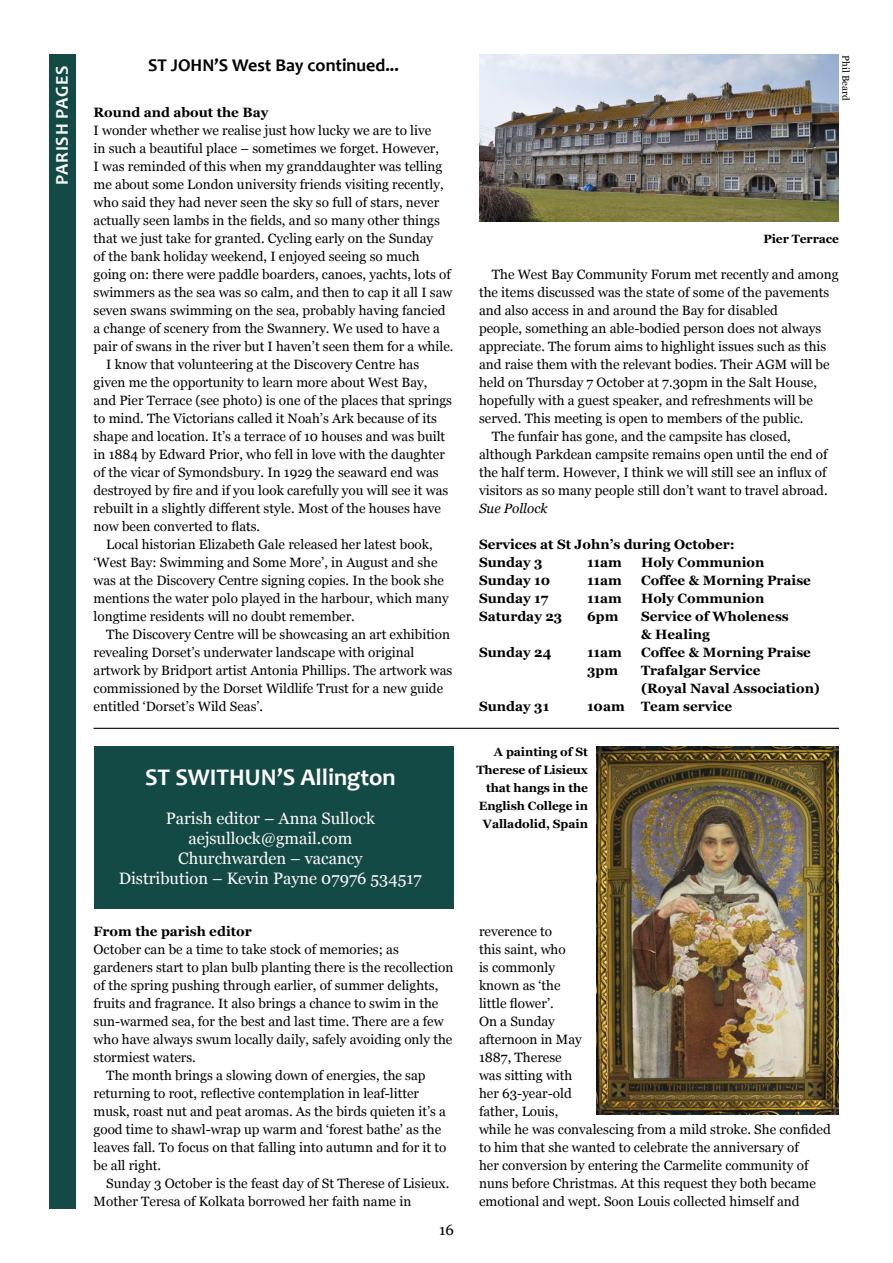
<style>
.page{position:relative;width:893px;height:1263px;background:#fff}
.page>*{position:absolute;margin:0;border:0;box-sizing:border-box;transform-origin:0 0}
.t1{font:700 24px "Candara";color:#fdfcfc}
.t2{font:700 18px "Candara";color:#000}
.t3{font:700 18px "Candara";letter-spacing:.04em;color:#fdfcfc}
.t4{font:16.5px/19.8px "Georgia";color:#fdfcfc;text-align:center}
.t5{font:15px "Georgia";color:#000}
.t6{font:13.5px/18px "Georgia";color:#000}
.t7{font:700 13.5px/18px "Georgia";color:#000}
.t8{font:italic 13.5px "Georgia";color:#000}
.t9{font:700 12px/18px "Georgia";letter-spacing:-.005em;color:#000;text-align:right}
.t10{font:9.75px "Georgia";color:#000}
</style>
<div class="page">
<div style="left:49px;top:54px;width:26px;height:1155px;background:#144a45"></div>
<hr style="left:94px;top:728px;width:745px;height:1px;background:#000">
<div style="left:94px;top:747px;width:359px;height:162px;background:#144a45"></div>
<img style="left:479px;top:54px;width:360px;height:168px">
<img style="left:596px;top:747px;width:243px;height:367px">
<h2 class="t3" style="left:51px;top:185px;width:121px;rotate:-90deg">PARISH PAGES</h2>
<h2 class="t2" style="left:148px;top:55px;width:252px">ST JOHN’S West Bay continued...</h2>
<p class="t7" style="left:94px;top:103px;width:176px">Round and about the Bay</p>
<p class="t6" style="left:94px;top:121px;width:339px">I wonder whether we realise just how lucky we are to live</p>
<p class="t6" style="left:94px;top:139px;width:347px">in such a beautiful place – sometimes we forget. However,</p>
<p class="t6" style="left:94px;top:157px;width:350px">I was reminded of this when my granddaughter was telling</p>
<p class="t6" style="left:94px;top:175px;width:352px">me about some London university friends visiting recently,</p>
<p class="t6" style="left:94px;top:193px;width:347px">who said they had never seen the sky so full of stars, never</p>
<p class="t6" style="left:94px;top:211px;width:348px">actually seen lambs in the fields, and so many other things</p>
<p class="t6" style="left:94px;top:229px;width:341px">that we just take for granted. Cycling early on the Sunday</p>
<p class="t6" style="left:94px;top:247px;width:328px">of the bank holiday weekend, I enjoyed seeing so much</p>
<p class="t6" style="left:94px;top:265px;width:359px">going on: there were paddle boarders, canoes, yachts, lots of</p>
<p class="t6" style="left:94px;top:283px;width:360px">swimmers as the sea was so calm, and then to cap it all I saw</p>
<p class="t6" style="left:94px;top:301px;width:354px">seven swans swimming on the sea, probably having fancied</p>
<p class="t6" style="left:94px;top:319px;width:348px">a change of scenery from the Swannery. We used to have a</p>
<p class="t6" style="left:94px;top:337px;width:361px">pair of swans in the river but I haven’t seen them for a while.</p>
<p class="t6" style="left:106px;top:355px;width:314px">I know that volunteering at the Discovery Centre has</p>
<p class="t6" style="left:94px;top:373px;width:335px">given me the opportunity to learn more about West Bay,</p>
<p class="t6" style="left:94px;top:391px;width:360px">and Pier Terrace (see photo) is one of the places that springs</p>
<p class="t6" style="left:94px;top:409px;width:345px">to mind. The Victorians called it Noah’s Ark because of its</p>
<p class="t6" style="left:94px;top:427px;width:353px">shape and location. It’s a terrace of 10 houses and was built</p>
<p class="t6" style="left:94px;top:445px;width:353px">in 1884 by Edward Prior, who fell in love with the daughter</p>
<p class="t6" style="left:94px;top:463px;width:347px">of the vicar of Symondsbury. In 1929 the seaward end was</p>
<p class="t6" style="left:94px;top:481px;width:356px">destroyed by fire and if you look carefully you will see it was</p>
<p class="t6" style="left:94px;top:499px;width:349px">rebuilt in a slightly different style. Most of the houses have</p>
<p class="t6" style="left:94px;top:517px;width:168px">now been converted to flats.</p>
<p class="t6" style="left:106px;top:535px;width:328px">Local historian Elizabeth Gale released her latest book,</p>
<p class="t6" style="left:94px;top:553px;width:346px">‘West Bay: Swimming and Some More’, in August and she</p>
<p class="t6" style="left:94px;top:571px;width:352px">was at the Discovery Centre signing copies. In the book she</p>
<p class="t6" style="left:94px;top:589px;width:357px">mentions the water polo played in the harbour, which many</p>
<p class="t6" style="left:94px;top:607px;width:263px">longtime residents will no doubt remember.</p>
<p class="t6" style="left:106px;top:625px;width:345px">The Discovery Centre will be showcasing an art exhibition</p>
<p class="t6" style="left:94px;top:643px;width:322px">revealing Dorset’s underwater landscape with original</p>
<p class="t6" style="left:94px;top:661px;width:360px">artwork by Bridport artist Antonia Phillips. The artwork was</p>
<p class="t6" style="left:94px;top:679px;width:351px">commissioned by the Dorset Wildlife Trust for a new guide</p>
<p class="t6" style="left:94px;top:697px;width:171px">entitled ‘Dorset’s Wild Seas’.</p>
<h1 class="t1" style="left:145px;top:762px;width:252px">ST SWITHUN’S Allington</h1>
<p class="t4" style="left:119px;top:808px;width:305px">Parish editor – Anna Sullock aejsullock@gmail.com<br>Churchwarden – vacancy<br>Distribution – Kevin Payne 07976 534517</p>
<p class="t7" style="left:94px;top:922px;width:160px">From the parish editor</p>
<p class="t6" style="left:94px;top:940px;width:307px">October can be a time to take stock of memories; as</p>
<p class="t6" style="left:94px;top:958px;width:361px">gardeners start to plan bulb planting there is the recollection</p>
<p class="t6" style="left:94px;top:976px;width:346px">of the spring pushing through earlier, of summer delights,</p>
<p class="t6" style="left:94px;top:994px;width:346px">fruits and fragrance. It also brings a chance to swim in the</p>
<p class="t6" style="left:94px;top:1012px;width:352px">sun-warmed sea, for the best and last time. There are a few</p>
<p class="t6" style="left:94px;top:1030px;width:360px">who have always swum locally daily, safely avoiding only the</p>
<p class="t6" style="left:94px;top:1048px;width:104px">stormiest waters.</p>
<p class="t6" style="left:106px;top:1066px;width:321px">The month brings a slowing down of energies, the sap</p>
<p class="t6" style="left:94px;top:1084px;width:327px">returning to root, reflective contemplation in leaf-litter</p>
<p class="t6" style="left:94px;top:1102px;width:354px">musk, roast nut and peat aromas. As the birds quieten it’s a</p>
<p class="t6" style="left:94px;top:1120px;width:349px">good time to shawl-wrap up warm and ‘forest bathe’ as the</p>
<p class="t6" style="left:94px;top:1138px;width:354px">leaves fall. To focus on that falling into autumn and for it to</p>
<p class="t6" style="left:94px;top:1156px;width:69px">be all right.</p>
<p class="t6" style="left:106px;top:1174px;width:345px">Sunday 3 October is the feast day of St Therese of Lisieux.</p>
<p class="t6" style="left:94px;top:1192px;width:319px">Mother Teresa of Kolkata borrowed her faith name in</p>
<p class="t5" style="left:439px;top:1219px;width:16px">16</p>
<p class="t10" style="left:853px;top:55px;width:47px;rotate:90deg">Phil Beard</p>
<p class="t9" style="left:763px;top:229px;width:77px">Pier Terrace</p>
<p class="t6" style="left:492px;top:265px;width:348px">The West Bay Community Forum met recently and among</p>
<p class="t6" style="left:479px;top:283px;width:352px">the items discussed was the state of some of the pavements</p>
<p class="t6" style="left:479px;top:301px;width:300px">and also access in and around the Bay for disabled</p>
<p class="t6" style="left:479px;top:319px;width:344px">people, something an able-bodied person does not always</p>
<p class="t6" style="left:479px;top:337px;width:349px">appreciate. The forum aims to highlight issues such as this</p>
<p class="t6" style="left:479px;top:355px;width:352px">and raise them with the relevant bodies. Their AGM will be</p>
<p class="t6" style="left:479px;top:373px;width:339px">held on Thursday 7 October at 7.30pm in the Salt House,</p>
<p class="t6" style="left:479px;top:391px;width:335px">hopefully with a guest speaker, and refreshments will be</p>
<p class="t6" style="left:479px;top:409px;width:326px">served. This meeting is open to members of the public.</p>
<p class="t6" style="left:492px;top:427px;width:300px">The funfair has gone, and the campsite has closed,</p>
<p class="t6" style="left:479px;top:445px;width:350px">although Parkdean campsite remains open until the end of</p>
<p class="t6" style="left:479px;top:463px;width:349px">the half term. However, I think we will still see an influx of</p>
<p class="t6" style="left:479px;top:481px;width:350px">visitors as so many people still don’t want to travel abroad.</p>
<p class="t8" style="left:479px;top:498px;width:70px">Sue Pollock</p>
<p class="t7" style="left:479px;top:534px;width:257px">Services at St John’s during October:<br>Sunday 3</p>
<p class="t7" style="left:587px;top:552px;width:36px">11am</p>
<p class="t7" style="left:641px;top:552px;width:125px">Holy Communion</p>
<p class="t7" style="left:479px;top:570px;width:73px">Sunday 10</p>
<p class="t7" style="left:587px;top:570px;width:36px">11am</p>
<p class="t7" style="left:641px;top:570px;width:171px">Coffee &amp; Morning Praise</p>
<p class="t7" style="left:479px;top:588px;width:71px">Sunday 17</p>
<p class="t7" style="left:587px;top:588px;width:36px">11am</p>
<p class="t7" style="left:641px;top:588px;width:125px">Holy Communion</p>
<p class="t7" style="left:479px;top:606px;width:85px">Saturday 23</p>
<p class="t7" style="left:587px;top:606px;width:33px">6pm</p>
<p class="t7" style="left:641px;top:606px;width:149px">Service of Wholeness &amp; Healing</p>
<p class="t7" style="left:479px;top:642px;width:74px">Sunday 24</p>
<p class="t7" style="left:587px;top:642px;width:36px">11am</p>
<p class="t7" style="left:641px;top:642px;width:171px">Coffee &amp; Morning Praise</p>
<p class="t7" style="left:587px;top:661px;width:33px">3pm</p>
<p class="t7" style="left:641px;top:661px;width:180px">Trafalgar Service<br>(Royal Naval Association)</p>
<p class="t7" style="left:479px;top:697px;width:72px">Sunday 31</p>
<p class="t7" style="left:587px;top:697px;width:147px">10am Team service</p>
<p class="t9" style="left:476px;top:742px;width:113px">A painting of St<br>Therese of Lisieux that hangs in the<br>English College in<br>Valladolid, Spain</p>
<p class="t6" style="left:479px;top:922px;width:353px">reverence to<br>this saint, who<br>is commonly<br>known as ‘the<br>little flower’.<br>On a Sunday<br>afternoon in May<br>1887, Therese<br>was sitting with<br>her 63-year-old<br>father, Louis,<br>while he was convalescing from a mild stroke. She confided to him that she wanted to celebrate the anniversary of<br>her conversion by entering the Carmelite community of nuns before Christmas. At this request they both became emotional and wept. Soon Louis collected himself and</p>
</div>
